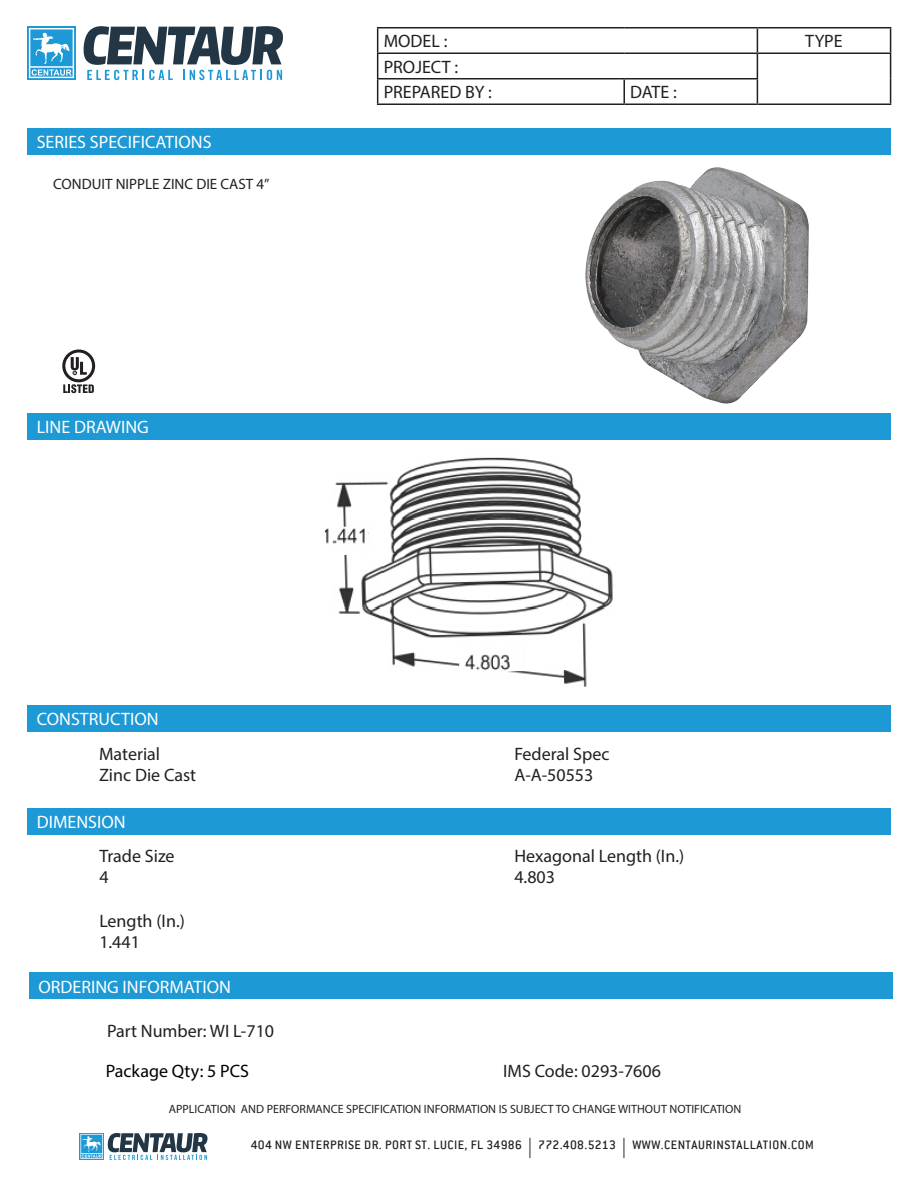
<style>
.page{position:relative;width:918px;height:1188px;background:#fff}
.page>*{position:absolute;margin:0;border:0;box-sizing:border-box;transform-origin:0 0}
.t1{font:18px/21.6px "Myriad Pro";color:#231f20}
.t2{font:18px "Myriad Pro";color:#fff}
.t3{font:18px "Myriad Pro";color:#000}
.t4{font:15px "Myriad Pro";color:#231f20}
.t5{font:500 13.5px "Conduit ITC";letter-spacing:.035em;color:#231f20}
.t6{font:12px "Myriad Pro";color:#231f20}
.s1{font-family:"Myriad Pro";font-weight:400;font-size:20.25px}
</style>
<div class="page">
<svg style="left:80px;top:1133px;width:128px;height:27px"></svg>
<hr style="left:377px;top:27px;width:247px;height:1px;background:#231f20">
<hr style="left:624px;top:27px;width:133px;height:1px;background:#231f20">
<hr style="left:757px;top:27px;width:134px;height:1px;background:#231f20">
<hr style="left:377px;top:52px;width:247px;height:2px;background:#231f20">
<hr style="left:624px;top:52px;width:133px;height:2px;background:#231f20">
<hr style="left:757px;top:52px;width:134px;height:2px;background:#231f20">
<hr style="left:377px;top:78px;width:247px;height:2px;background:#231f20">
<svg style="left:377px;top:28px;width:1px;height:76px"></svg>
<hr style="left:624px;top:78px;width:134px;height:2px;background:#231f20">
<hr style="left:623px;top:80px;width:2px;height:24px;background:#231f20">
<svg style="left:757px;top:28px;width:1px;height:76px"></svg>
<svg style="left:890px;top:28px;width:1px;height:76px"></svg>
<hr style="left:377px;top:104px;width:247px;height:1px;background:#231f20">
<hr style="left:624px;top:104px;width:133px;height:1px;background:#231f20">
<hr style="left:757px;top:104px;width:134px;height:1px;background:#231f20">
<div style="left:27px;top:129px;width:864px;height:26px;background:#1d99d6"></div>
<div style="left:27px;top:414px;width:864px;height:26px;background:#1d99d6"></div>
<div style="left:27px;top:705px;width:864px;height:27px;background:#1d99d6"></div>
<div style="left:27px;top:26px;width:49px;height:54px;background:linear-gradient(to right,#32a2d9,#32a2d9)"></div>
<svg style="left:29px;top:28px;width:45px;height:50px"></svg>
<svg style="left:83px;top:26px;width:200px;height:54px"></svg>
<img style="left:586px;top:167px;width:223px;height:236px">
<img style="left:326px;top:457px;width:287px;height:230px">
<div style="left:27px;top:808px;width:864px;height:26px;background:#1d99d6"></div>
<svg style="left:62px;top:349px;width:33px;height:44px"></svg>
<div style="left:29px;top:972px;width:864px;height:27px;background:#1d99d6"></div>
<p class="t2" style="left:37px;top:131px;width:176px">SERIES SPECIFICATIONS</p>
<p class="t4" style="left:53px;top:175px;width:218px">CONDUIT NIPPLE ZINC DIE CAST 4”</p>
<p class="t2" style="left:37px;top:416px;width:114px">LINE DRAWING</p>
<p class="t2" style="left:37px;top:708px;width:123px">CONSTRUCTION</p>
<p class="t1" style="left:99px;top:743px;width:99px">Material<br>Zinc Die Cast</p>
<p class="t2" style="left:37px;top:811px;width:90px">DIMENSION</p>
<p class="t1" style="left:99px;top:845px;width:77px">Trade Size<br>4</p>
<p class="t1" style="left:99px;top:909px;width:87px">Length (In.)<br>1.441</p>
<p class="t1" style="left:384px;top:30px;width:65px">MODEL :</p>
<p class="t1" style="left:805px;top:30px;width:39px">TYPE</p>
<p class="t1" style="left:384px;top:54px;width:110px;line-height:25.5px">PROJECT :<br>PREPARED BY :</p>
<p class="t1" style="left:630px;top:81px;width:48px">DATE :</p>
<p class="t1" style="left:514px;top:743px;width:97px">Federal Spec<br>A-A-50553</p>
<p class="t1" style="left:514px;top:845px;width:171px">Hexagonal Length (In.)<br>4.803</p>
<p class="t2" style="left:38px;top:975px;width:194px">ORDERING INFORMATION</p>
<p class="t1" style="left:107px;top:1019px;width:169px">Part Number: WI L-710</p>
<p class="t3" style="left:106px;top:1060px;width:145px">Package Qty: 5 PCS</p>
<p class="t1" style="left:503px;top:1060px;width:159px">IMS Code: 0293-7606</p>
<p class="t6" style="left:169px;top:1101px;width:574px">APPLICATION AND PERFORMANCE SPECIFICATION INFORMATION IS SUBJECT TO CHANGE WITHOUT NOTIFICATION</p>
<p class="t5" style="left:251px;top:1137px;width:565px">404 NW ENTERPRISE DR. PORT ST. LUCIE, FL 34986 <span class="s1">|</span> 772.408.5213 <span class="s1">|</span> WWW.CENTAURINSTALLATION.COM</p>
</div>
